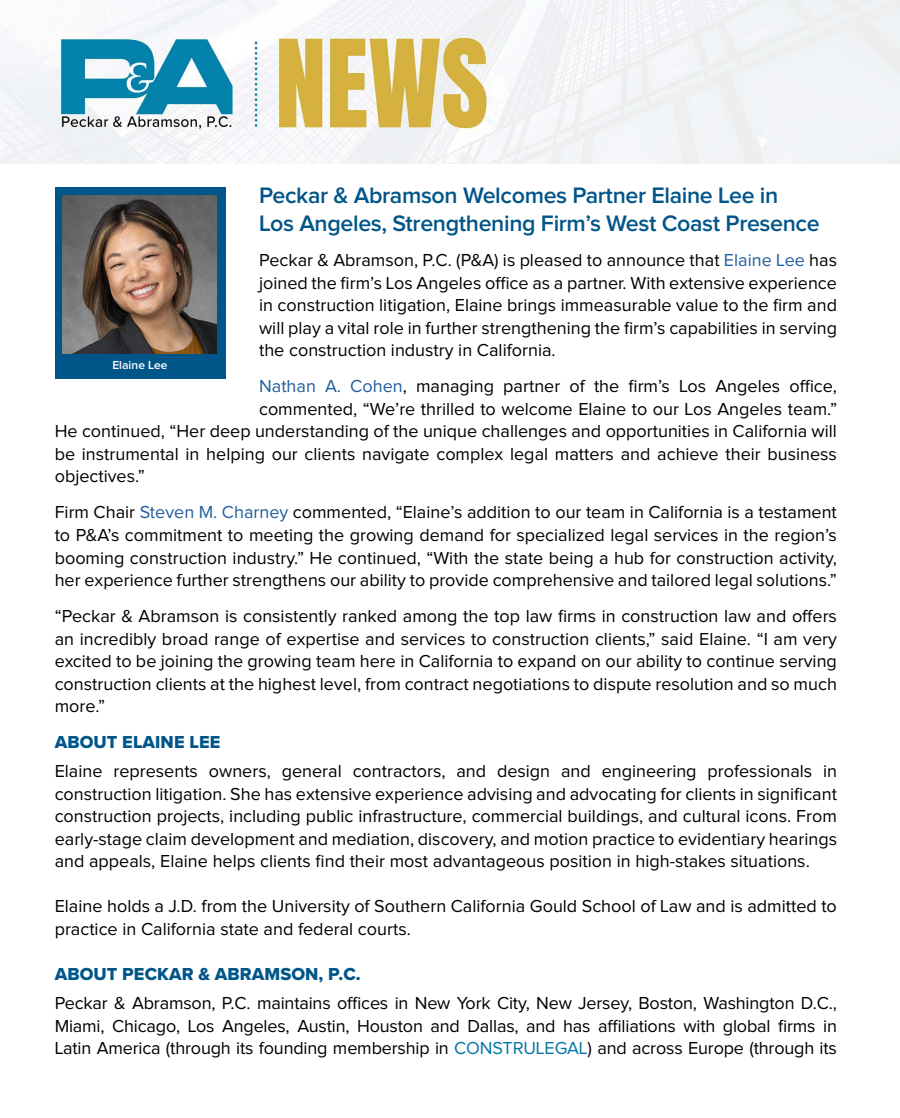
<style>
.page{position:relative;width:900px;height:1118px;background:#fff}
.page>*{position:absolute;margin:0;border:0;box-sizing:border-box;transform-origin:0 0}
.t1{font:600 23.25px/27.9px "Proxima Nova";letter-spacing:-.015em;color:#005589}
.t2{font:18px/22.5px "Proxima Nova";color:#000;text-align:justify}
.t3{font:18px "Proxima Nova Extrabld";letter-spacing:.005em;color:#005589}
.t4{font:600 12px "Proxima Nova";color:#fff}
.s1{color:#215e9e}
.s2{color:#0076a3}
</style>
<div class="page">
<img style="left:0;top:0;width:900px;height:164px">
<div style="left:55px;top:187px;width:170px;height:192px;background:#005589"></div>
<img style="left:63px;top:195px;width:154px;height:159px">
<p class="t1" style="left:259px;top:182px;width:562px">Peckar &amp; Abramson Welcomes Partner Elaine Lee in<br>Los Angeles, Strengthening Firm’s West Coast Presence</p>
<p class="t2" style="left:259px;top:249px;width:579px">Peckar &amp; Abramson, P.C. (P&amp;A) is pleased to announce that <span class="s1">Elaine Lee</span> has joined the firm’s Los Angeles office as a partner. With extensive experience in construction litigation, Elaine brings immeasurable value to the firm and will play a vital role in further strengthening the firm’s capabilities in serving the construction industry in California.</p>
<p class="t2" style="left:259px;top:375px;width:579px"><span class="s1">Nathan A. Cohen</span>, managing partner of the firm’s Los Angeles office,</p>
<p class="t2" style="left:259px;top:398px;width:579px">commented, “We’re thrilled to welcome Elaine to our Los Angeles team.”</p>
<p class="t2" style="left:55px;top:420px;width:784px">He continued, “Her deep understanding of the unique challenges and opportunities in California will</p>
<p class="t2" style="left:55px;top:443px;width:784px">be instrumental in helping our clients navigate complex legal matters and achieve their business</p>
<p class="t2" style="left:55px;top:465px;width:92px">objectives.”</p>
<p class="t2" style="left:55px;top:501px;width:784px">Firm Chair <span class="s1">Steven M. Charney</span> commented, “Elaine’s addition to our team in California is a testament to P&amp;A’s commitment to meeting the growing demand for specialized legal services in the region’s booming construction industry.” He continued, “With the state being a hub for construction activity, her experience further strengthens our ability to provide comprehensive and tailored legal solutions.”</p>
<p class="t2" style="left:55px;top:605px;width:784px">“Peckar &amp; Abramson is consistently ranked among the top law firms in construction law and offers an incredibly broad range of expertise and services to construction clients,” said Elaine. “I am very excited to be joining the growing team here in California to expand on our ability to continue serving construction clients at the highest level, from contract negotiations to dispute resolution and so much more.”</p>
<p class="t3" style="left:55px;top:728px;width:167px">ABOUT ELAINE LEE</p>
<p class="t2" style="left:55px;top:760px;width:784px">Elaine represents owners, general contractors, and design and engineering professionals in construction litigation. She has extensive experience advising and advocating for clients in significant construction projects, including public infrastructure, commercial buildings, and cultural icons. From early-stage claim development and mediation, discovery, and motion practice to evidentiary hearings and appeals, Elaine helps clients find their most advantageous position in high-stakes situations.</p>
<p class="t2" style="left:55px;top:895px;width:784px">Elaine holds a J.D. from the University of Southern California Gould School of Law and is admitted to practice in California state and federal courts.</p>
<p class="t3" style="left:55px;top:960px;width:308px">ABOUT PECKAR &amp; ABRAMSON, P.C.</p>
<p class="t2" style="left:55px;top:992px;width:784px">Peckar &amp; Abramson, P.C. maintains offices in New York City, New Jersey, Boston, Washington D.C., Miami, Chicago, Los Angeles, Austin, Houston and Dallas, and has affiliations with global firms in Latin America (through its founding membership in <span class="s2">CONSTRULEGAL</span>) and across Europe (through its</p>
<p class="t4" style="left:112px;top:358px;width:57px">Elaine Lee</p>
</div>
